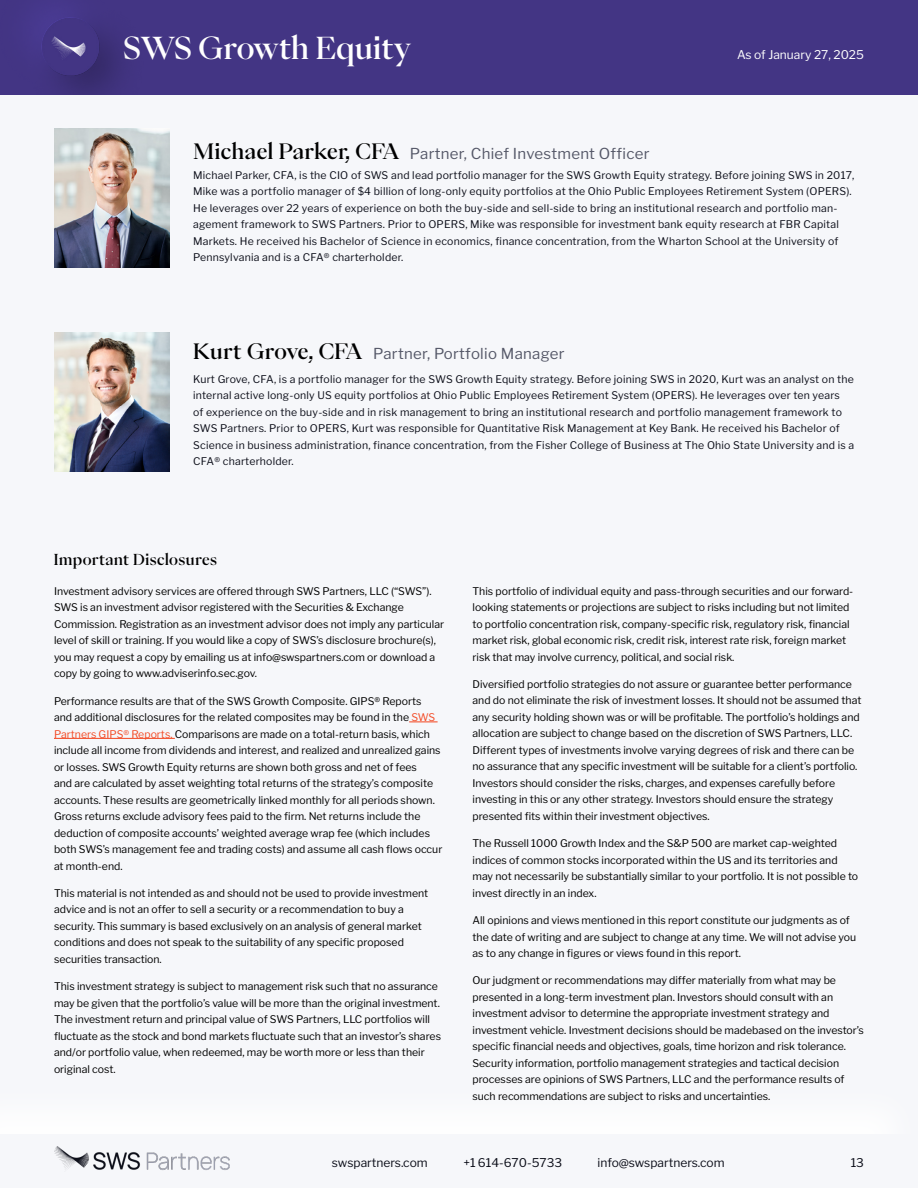
<style>
.page{position:relative;width:918px;height:1188px;background:#f6f7fa}
.page>*{position:absolute;margin:0;border:0;box-sizing:border-box;transform-origin:0 0}
.t1{font:500 30px "PP Eiko";letter-spacing:-.005em;color:#fff}
.t2{font:100 15px "Libre Franklin";letter-spacing:.02em;color:#555868}
.t3{font:500 15px "PP Eiko";letter-spacing:.02em;color:#000}
.t4{font:100 12px "Libre Franklin";color:#0c0e19}
.t5{font:100 12px "Libre Franklin";color:#fff}
.t6{font:100 10.5px/16.5px "Libre Franklin";color:#000}
.t7{font:100 10.5px/16.5px "Libre Franklin";letter-spacing:.02em;color:#0c0e19}
.s1{font-family:"PP Eiko";font-weight:500;font-size:21px;color:#000}
.s2{color:#f34a25}
</style>
<div class="page">
<div style="left:0;top:1080px;width:918px;height:108px;background:#fff"></div>
<div style="left:0;top:1134px;width:918px;height:54px;background:#f6f7fa"></div>
<div style="left:0;top:0;width:918px;height:94px;background:#433584"></div>
<img style="left:35px;top:10px;width:84px;height:84px">
<img style="left:54px;top:1147px;width:175px;height:23px">
<svg style="left:409px;top:721px;width:29px;height:1px"></svg>
<hr style="left:54px;top:738px;width:121px;height:1px;background:#f34a25">
<img style="left:55px;top:128px;width:114px;height:140px">
<img style="left:55px;top:332px;width:114px;height:140px">
<h1 class="t1" style="left:123px;top:27px;width:290px">SWS Growth Equity</h1>
<p class="t5" style="left:737px;top:46px;width:128px">As of January 27, 2025</p>
<h2 class="t2" style="left:193px;top:142px;width:458px"><span class="s1">Michael Parker, CFA</span> Partner, Chief Investment Officer</h2>
<p class="t7" style="left:193px;top:166px;width:663px">Michael Parker, CFA, is the CIO of SWS and lead portfolio manager for the SWS Growth Equity strategy. Before joining SWS in 2017, Mike was a portfolio manager of $4 billion of long-only equity portfolios at the Ohio Public Employees Retirement System (OPERS).<br>He leverages over 22 years of experience on both the buy-side and sell-side to bring an institutional research and portfolio man&shy;agement framework to SWS Partners. Prior to OPERS, Mike was responsible for investment bank equity research at FBR Capital Markets. He received his Bachelor of Science in economics, finance concentration, from the Wharton School at the University of Pennsylvania and is a CFA® charterholder.</p>
<h2 class="t2" style="left:193px;top:342px;width:373px"><span class="s1">Kurt Grove, CFA</span> Partner, Portfolio Manager</h2>
<p class="t7" style="left:193px;top:370px;width:663px">Kurt Grove, CFA, is a portfolio manager for the SWS Growth Equity strategy. Before joining SWS in 2020, Kurt was an analyst on the internal active long-only US equity portfolios at Ohio Public Employees Retirement System (OPERS). He leverages over ten years<br>of experience on the buy-side and in risk management to bring an institutional research and portfolio management framework to SWS Partners. Prior to OPERS, Kurt was responsible for Quantitative Risk Management at Key Bank. He received his Bachelor of Science in business administration, finance concentration, from the Fisher College of Business at The Ohio State University and is a CFA® charterholder.</p>
<h2 class="t3" style="left:54px;top:549px;width:165px">Important Disclosures</h2>
<p class="t6" style="left:54px;top:582px;width:392px">Investment advisory services are offered through SWS Partners, LLC (“SWS”).<br>SWS is an investment advisor registered with the Securities &amp; Exchange Commission. Registration as an investment advisor does not imply any particular level of skill or training. If you would like a copy of SWS’s disclosure brochure(s), you may request a copy by emailing us at info@swspartners.com or download a copy by going to www.adviserinfo.sec.gov.</p>
<p class="t6" style="left:54px;top:692px;width:390px">Performance results are that of the SWS Growth Composite. GIPS® Reports<br>and additional disclosures for the related composites may be found in the <span class="s2">SWS Partners GIPS® Reports.</span> Comparisons are made on a total-return basis, which include all income from dividends and interest, and realized and unrealized gains or losses. SWS Growth Equity returns are shown both gross and net of fees<br>and are calculated by asset weighting total returns of the strategy’s composite accounts. These results are geometrically linked monthly for all periods shown.<br>Gross returns exclude advisory fees paid to the firm. Net returns include the deduction of composite accounts’ weighted average wrap fee (which includes both SWS’s management fee and trading costs) and assume all cash flows occur at month-end.</p>
<p class="t6" style="left:54px;top:884px;width:376px">This material is not intended as and should not be used to provide investment advice and is not an offer to sell a security or a recommendation to buy a security. This summary is based exclusively on an analysis of general market conditions and does not speak to the suitability of any specific proposed securities transaction.</p>
<p class="t6" style="left:54px;top:977px;width:389px">This investment strategy is subject to management risk such that no assurance may be given that the portfolio’s value will be more than the original investment.<br>The investment return and principal value of SWS Partners, LLC portfolios will fluctuate as the stock and bond markets fluctuate such that an investor’s shares and/or portfolio value, when redeemed, may be worth more or less than their original cost.</p>
<p class="t6" style="left:472px;top:582px;width:382px">This portfolio of individual equity and pass-through securities and our forward&shy;looking statements or projections are subject to risks including but not limited to portfolio concentration risk, company-specific risk, regulatory risk, financial market risk, global economic risk, credit risk, interest rate risk, foreign market risk that may involve currency, political, and social risk.</p>
<p class="t6" style="left:472px;top:675px;width:390px">Diversified portfolio strategies do not assure or guarantee better performance and do not eliminate the risk of investment losses. It should not be assumed that any security holding shown was or will be profitable. The portfolio’s holdings and allocation are subject to change based on the discretion of SWS Partners, LLC.<br>Different types of investments involve varying degrees of risk and there can be no assurance that any specific investment will be suitable for a client’s portfolio.<br>Investors should consider the risks, charges, and expenses carefully before investing in this or any other strategy. Investors should ensure the strategy presented fits within their investment objectives.</p>
<p class="t6" style="left:472px;top:834px;width:387px">The Russell 1000 Growth Index and the S&amp;P 500 are market cap-weighted indices of common stocks incorporated within the US and its territories and may not necessarily be substantially similar to your portfolio. It is not possible to invest directly in an index.</p>
<p class="t6" style="left:472px;top:911px;width:385px">All opinions and views mentioned in this report constitute our judgments as of the date of writing and are subject to change at any time. We will not advise you as to any change in figures or views found in this report.</p>
<p class="t6" style="left:472px;top:971px;width:393px">Our judgment or recommendations may differ materially from what may be presented in a long-term investment plan. Investors should consult with an investment advisor to determine the appropriate investment strategy and investment vehicle. Investment decisions should be madebased on the investor’s specific financial needs and objectives, goals, time horizon and risk tolerance.<br>Security information, portfolio management strategies and tactical decision processes are opinions of SWS Partners, LLC and the performance results of such recommendations are subject to risks and uncertainties.</p>
<p class="t4" style="left:332px;top:1153px;width:97px">swspartners.com</p>
<p class="t4" style="left:463px;top:1153px;width:100px">+1 614-670-5733</p>
<p class="t4" style="left:598px;top:1153px;width:128px">info@swspartners.com</p>
<p class="t4" style="left:851px;top:1153px;width:15px">13</p>
</div>
